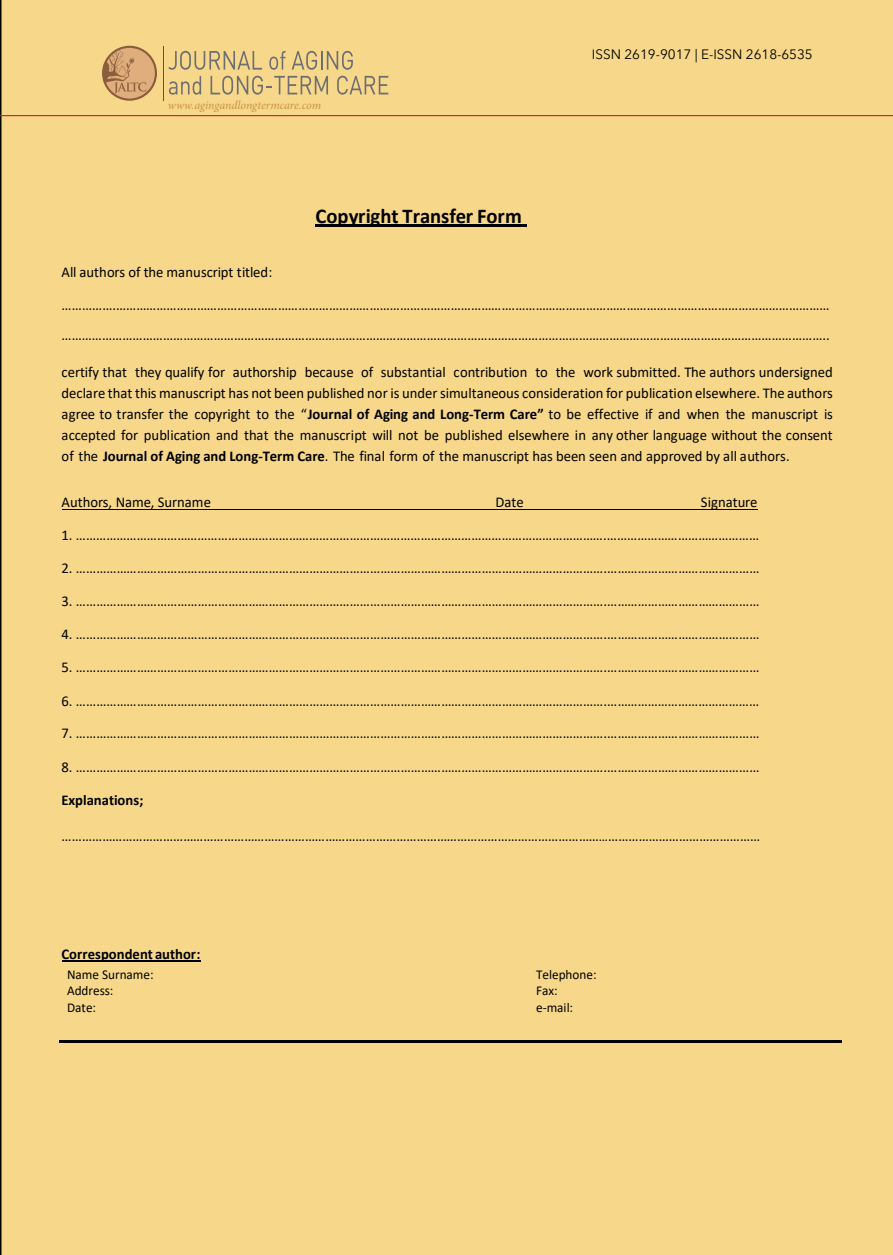
<style>
.page{position:relative;width:893px;height:1255px;background:#fff}
.page>*{position:absolute;margin:0;border:0;box-sizing:border-box;transform-origin:0 0}
.t1{font:700 21px "Calibri";letter-spacing:-.005em;color:#000}
.t2{font:15px/21px "Calibri";letter-spacing:-.005em;color:#000}
.t3{font:700 15px "Calibri";letter-spacing:.005em;color:#000}
.t4{font:13.5px/16.5px "Calibri";color:#000}
.t5{font:13.5px "Avenir Next LT Pro";color:#000}
.t6{font:italic 12px "Minion Pro";letter-spacing:-.005em;color:#cb9345}
.s1{font-weight:700}
.s2{font-size:13.5px}
</style>
<div class="page">
<div style="left:0;top:0;width:893px;height:1254px;background:#f7d88a"></div>
<hr style="left:0;top:115px;width:893px;height:1px;background:#d71345">
<svg style="left:168px;top:51px;width:94px;height:19px;background:#d2bb83"></svg>
<svg style="left:269px;top:51px;width:17px;height:19px"></svg>
<svg style="left:292px;top:51px;width:61px;height:19px"></svg>
<svg style="left:169px;top:76px;width:32px;height:19px"></svg>
<svg style="left:211px;top:76px;width:117px;height:19px;background:#d2bb83"></svg>
<svg style="left:337px;top:76px;width:51px;height:19px"></svg>
<div style="left:102px;top:46px;width:55px;height:55px;background:#8a5e3c;border-radius:50%"></div>
<hr style="left:163px;top:46px;width:1px;height:55px;background:#754d29">
<svg style="left:106px;top:48px;width:49px;height:51px;background:#cfa06f"></svg>
<hr style="left:316px;top:224px;width:211px;height:2px;background:#000">
<hr style="left:62px;top:508px;width:695px;height:1px;background:#000">
<hr style="left:62px;top:960px;width:139px;height:2px;background:#000">
<hr style="left:60px;top:1040px;width:782px;height:2px;background:#000">
<p class="t6" style="left:168px;top:97px;width:155px">www.agingandlongtermcare.com</p>
<h1 class="t1" style="left:316px;top:201px;width:208px">Copyright Transfer Form</h1>
<p class="t5" style="left:592px;top:46px;width:222px">ISSN 2619-9017 | E-ISSN 2618-6535</p>
<p class="t2" style="left:62px;top:261px;width:212px">All authors of the manuscript titled:</p>
<p class="t2" style="left:62px;top:290px;width:770px;line-height:29.4px">…………….……………………………………………………………………………………………………….………………………………………………………………………………… ………………………………………………………………………………………………………………………………………………………………………………………………………..</p>
<p class="t2" style="left:62px;top:361px;width:773px;text-align:justify">certify that they qualify for authorship because of substantial contribution to the work submitted. The authors undersigned declare that this manuscript has not been published nor is under simultaneous consideration for publication elsewhere. The authors agree to transfer the copyright to the “<span class="s1">Journal of Aging and Long-Term Care”</span> to be effective if and when the manuscript is accepted for publication and that the manuscript will not be published elsewhere in any other language without the consent of the <span class="s1">Journal of Aging and Long-Term Care</span>. The final form of the manuscript has been seen and approved by all authors.</p>
<p class="t2" style="left:62px;top:491px;width:151px">Authors, Name, Surname</p>
<p class="t2" style="left:495px;top:491px;width:30px">Date</p>
<p class="t2" style="left:701px;top:491px;width:58px">Signature</p>
<p class="t2" style="left:62px;top:524px;width:699px">1. ………………………………………………………………………………………………………………………………………….………………………………………</p>
<p class="t2" style="left:62px;top:557px;width:699px">2. ………………………………………………………………………………………………………………………………………….………………………………………</p>
<p class="t2" style="left:62px;top:590px;width:699px">3. ………………………………………………………………………………………………………………………………………….………………………………………</p>
<p class="t2" style="left:62px;top:623px;width:699px">4. ………………………………………………………………………………………………………………………………………….………………………………………</p>
<p class="t2" style="left:62px;top:656px;width:699px">5. ………………………………………………………………………………………………………………………………………….………………………………………</p>
<p class="t2" style="left:62px;top:689px;width:699px">6. ………………………………………………………………………………………………………………………………………….………………………………………</p>
<p class="t2" style="left:62px;top:722px;width:699px">7. ………………………………………………………………………………………………………………………………………….………………………………………</p>
<p class="t2" style="left:62px;top:755px;width:699px">8. ………………………………………………………………………………………………………………………………………….………………………………………</p>
<p class="t3" style="left:62px;top:789px;width:83px">Explanations;</p>
<p class="t2" style="left:62px;top:825px;width:700px">……………………………………………………………………………………………………………………………………………<span class="s2">…</span>………………………………………</p>
<p class="t3" style="left:62px;top:943px;width:140px">Correspondent author:</p>
<p class="t4" style="left:67px;top:965px;width:88px">Name Surname:<br>Address:<br>Date:</p>
<p class="t4" style="left:536px;top:965px;width:62px">Telephone:<br>Fax: e-mail:</p>
</div>
